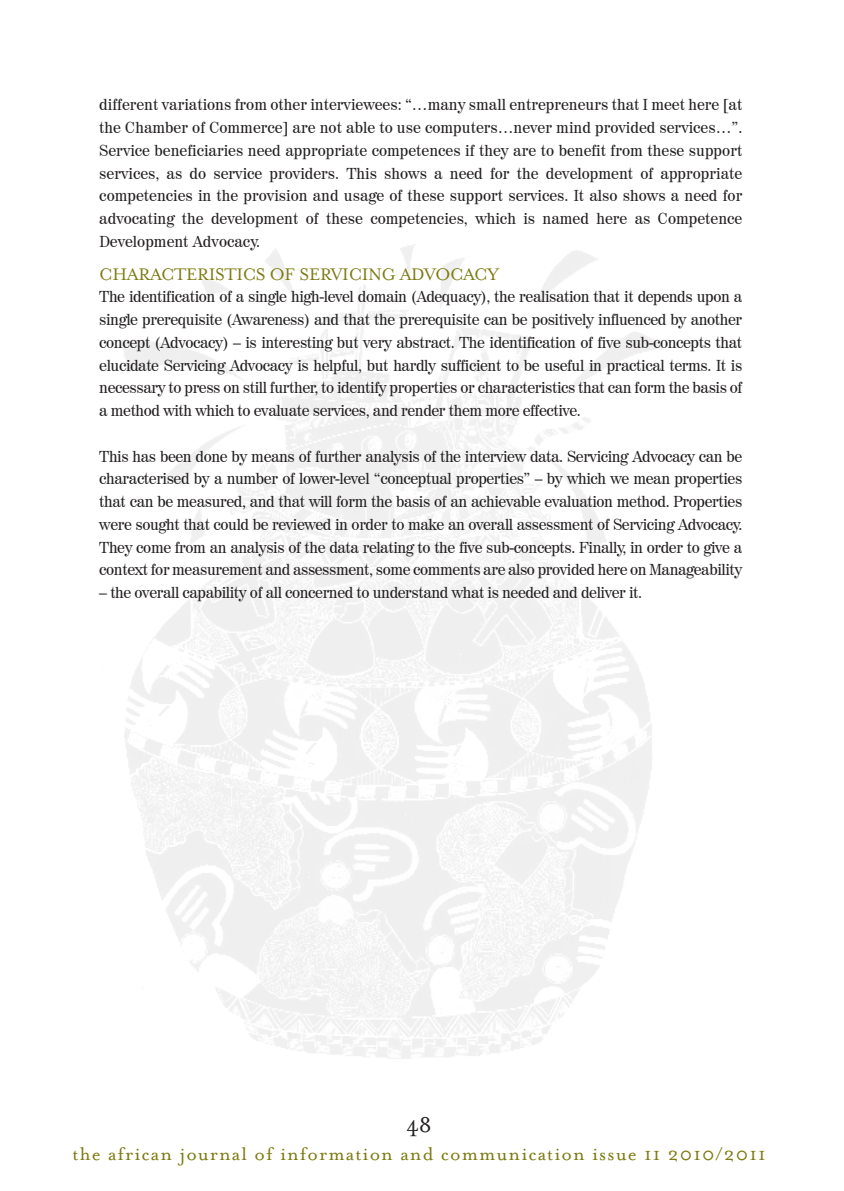
<style>
.page{position:relative;width:844px;height:1191px;background:#fff}
.page>*{position:absolute;margin:0;border:0;box-sizing:border-box;transform-origin:0 0}
.t1{font:24.5px "Mrs Eaves Roman";color:#231f20}
.t2{font:21px "Mrs Eaves Roman";letter-spacing:.05em;color:#7c790e}
.subhead{font:19.25px "Mrs Eaves Small Caps";letter-spacing:-.015em;color:#7c790e}
._1st_para{font:15.75px/22.8px "Century 725 BT";letter-spacing:-.025em;color:#231f20;text-align:justify}
</style>
<div class="page">
<p class="_1st_para" style="left:99px;top:93px;width:644px">different variations from other interviewees: “…many small entrepreneurs that I meet here [at the Chamber of Commerce] are not able to use computers…never mind provided services…”.<br>Service beneficiaries need appropriate competences if they are to benefit from these support services, as do service providers. This shows a need for the development of appropriate competencies in the provision and usage of these support services. It also shows a need for advocating the development of these competencies, which is named here as Competence Development Advocacy.</p>
<p class="subhead" style="left:99px;top:263px;width:401px">CHARACTERISTICS OF SERVICING ADVOCACY</p>
<p class="_1st_para" style="left:99px;top:285px;width:644px">The identification of a single high-level domain (Adequacy), the realisation that it depends upon a single prerequisite (Awareness) and that the prerequisite can be positively influenced by another concept (Advocacy) – is interesting but very abstract. The identification of five sub-concepts that elucidate Servicing Advocacy is helpful, but hardly sufficient to be useful in practical terms. It is necessary to press on still further, to identify properties or characteristics that can form the basis of a method with which to evaluate services, and render them more effective.</p>
<p class="_1st_para" style="left:99px;top:444px;width:644px">This has been done by means of further analysis of the interview data. Servicing Advocacy can be characterised by a number of lower-level “conceptual properties” – by which we mean properties that can be measured, and that will form the basis of an achievable evaluation method. Properties were sought that could be reviewed in order to make an overall assessment of Servicing Advocacy.<br>They come from an analysis of the data relating to the five sub-concepts. Finally, in order to give a context for measurement and assessment, some comments are also provided here on Manageability</p>
<p class="_1st_para" style="left:99px;top:581px;width:544px">– the overall capability of all concerned to understand what is needed and deliver it.</p>
<h1 class="t1" style="left:406px;top:1111px;width:27px">48</h1>
<h2 class="t2" style="left:72px;top:1142px;width:694px">the african journal of information and communication issue 11 2010/2011</h2>
</div>
